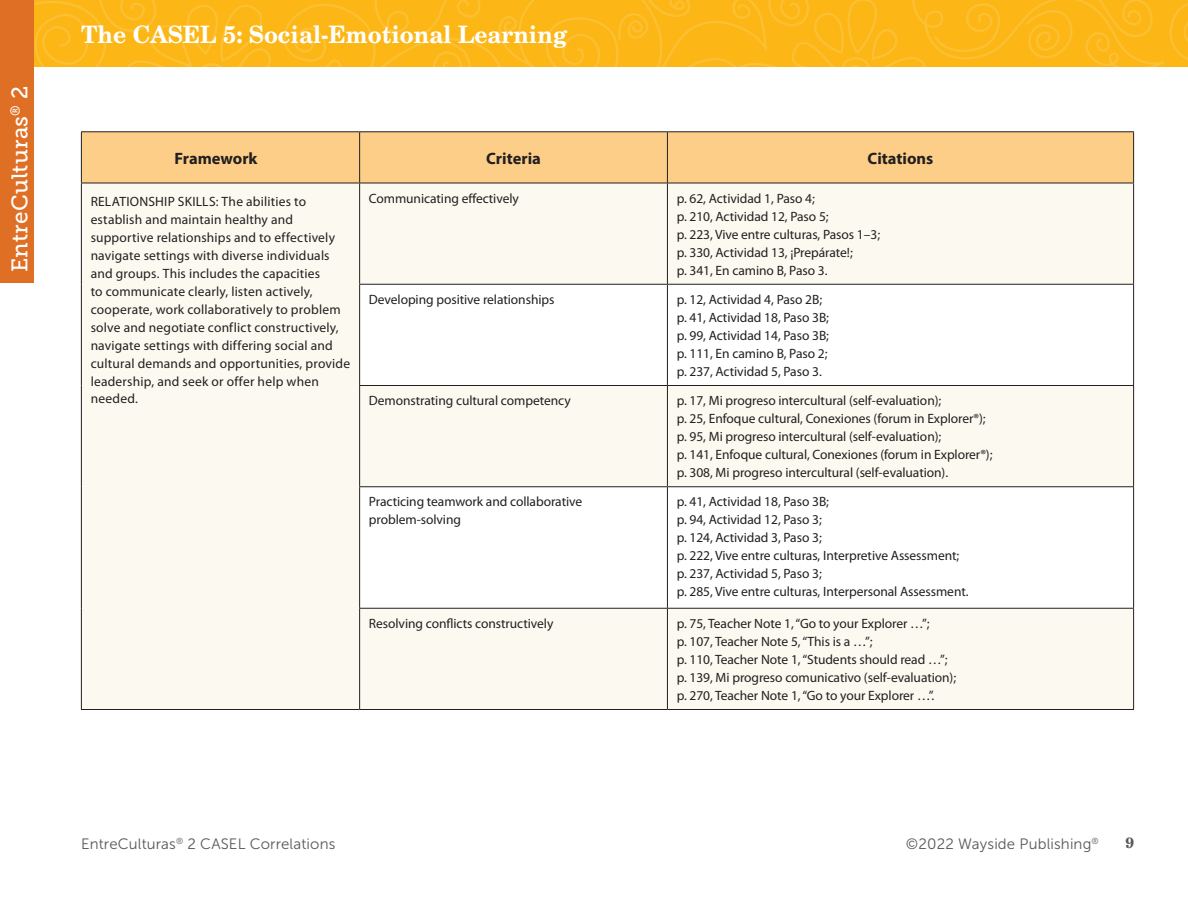
<style>
.page{position:relative;width:1188px;height:918px;background:#fff}
.page>*{position:absolute;margin:0;border:0;box-sizing:border-box;transform-origin:0 0}
.t1{font:700 24px "New Century Schlbk LT Std";color:#fff;scale:.95 1}
.t2{font:22.5px "Museo Slab 500";letter-spacing:.01em;color:#fff}
.t3{font:700 16.5px "Myriad Pro";color:#231f20}
.t4{font:15px "Museo Sans 300";letter-spacing:.01em;color:#57585a}
.t5{font:700 15px "New Century Schlbk LT Std";color:#57585a}
.t6{font:13.5px/18px "Myriad Pro";letter-spacing:-.005em;color:#231f20}
.t7{font:13.5px/18px "Myriad Pro";letter-spacing:.015em;color:#231f20}
.t8{font:8.7px "Museo Sans 300";color:#57585a}
</style>
<div class="page">
<svg style="left:34px;top:0;width:237px;height:67px;background:#fcb719"></svg>
<svg style="left:284px;top:0;width:904px;height:67px;background:#fcb719"></svg>
<div style="left:0;top:0;width:34px;height:283px;background:#df6f25"></div>
<div style="left:82px;top:132px;width:1051px;height:51px;background:#fdce87"></div>
<div style="left:82px;top:184px;width:1051px;height:525px;background:#fcf9f1"></div>
<svg style="left:360px;top:285px;width:773px;height:323px"></svg>
<hr style="left:81px;top:132px;width:1px;height:51px;background:#231f20">
<hr style="left:81px;top:183px;width:1px;height:101px;background:#231f20">
<hr style="left:81px;top:284px;width:1px;height:102px;background:#231f20">
<hr style="left:81px;top:386px;width:1px;height:101px;background:#231f20">
<hr style="left:81px;top:487px;width:1px;height:121px;background:#231f20">
<hr style="left:81px;top:608px;width:1px;height:101px;background:#231f20">
<hr style="left:359px;top:284px;width:308px;height:1px;background:#231f20">
<hr style="left:667px;top:284px;width:467px;height:1px;background:#231f20">
<hr style="left:359px;top:385px;width:308px;height:1px;background:#231f20">
<hr style="left:667px;top:385px;width:467px;height:1px;background:#231f20">
<hr style="left:359px;top:486px;width:308px;height:1px;background:#231f20">
<hr style="left:667px;top:486px;width:467px;height:1px;background:#231f20">
<hr style="left:359px;top:608px;width:308px;height:1px;background:#231f20">
<hr style="left:667px;top:608px;width:467px;height:1px;background:#231f20">
<hr style="left:81px;top:709px;width:279px;height:1px;background:#231f20">
<hr style="left:360px;top:709px;width:307px;height:1px;background:#231f20">
<hr style="left:667px;top:709px;width:467px;height:1px;background:#231f20">
<hr style="left:359px;top:132px;width:1px;height:51px;background:#231f20">
<hr style="left:359px;top:183px;width:1px;height:101px;background:#231f20">
<hr style="left:359px;top:285px;width:1px;height:100px;background:#231f20">
<hr style="left:359px;top:386px;width:1px;height:100px;background:#231f20">
<hr style="left:359px;top:487px;width:1px;height:121px;background:#231f20">
<hr style="left:359px;top:609px;width:1px;height:100px;background:#231f20">
<hr style="left:81px;top:131px;width:279px;height:1px;background:#231f20">
<hr style="left:360px;top:131px;width:307px;height:1px;background:#231f20">
<hr style="left:667px;top:131px;width:467px;height:1px;background:#231f20">
<hr style="left:81px;top:183px;width:279px;height:1px;background:#231f20">
<hr style="left:360px;top:183px;width:307px;height:1px;background:#231f20">
<hr style="left:667px;top:183px;width:467px;height:1px;background:#231f20">
<hr style="left:667px;top:132px;width:1px;height:51px;background:#231f20">
<hr style="left:1133px;top:132px;width:1px;height:51px;background:#231f20">
<hr style="left:667px;top:183px;width:1px;height:101px;background:#231f20">
<hr style="left:1133px;top:183px;width:1px;height:101px;background:#231f20">
<hr style="left:667px;top:285px;width:1px;height:100px;background:#231f20">
<hr style="left:1133px;top:285px;width:1px;height:100px;background:#231f20">
<hr style="left:667px;top:386px;width:1px;height:100px;background:#231f20">
<hr style="left:1133px;top:386px;width:1px;height:100px;background:#231f20">
<hr style="left:667px;top:487px;width:1px;height:121px;background:#231f20">
<hr style="left:1133px;top:487px;width:1px;height:121px;background:#231f20">
<hr style="left:667px;top:609px;width:1px;height:100px;background:#231f20">
<hr style="left:1133px;top:609px;width:1px;height:100px;background:#231f20">
<h2 class="t2" style="left:7px;top:272px;width:188px;rotate:-90deg">EntreCulturas<sup>®</sup> 2</h2>
<h1 class="t1" style="left:81px;top:19px;width:513px">The CASEL 5: Social-Emotional Learning</h1>
<p class="t3" style="left:175px;top:147px;width:84px">Framework</p>
<p class="t3" style="left:486px;top:147px;width:56px">Criteria</p>
<p class="t3" style="left:868px;top:147px;width:67px">Citations</p>
<p class="t7" style="left:91px;top:192px;width:261px">RELATIONSHIP SKILLS: The abilities to establish and maintain healthy and supportive relationships and to effectively navigate settings with diverse individuals and groups. This includes the capacities<br>to communicate clearly, listen actively, cooperate, work collaboratively to problem solve and negotiate conflict constructively, navigate settings with differing social and cultural demands and opportunities, provide leadership, and seek or offer help when needed.</p>
<p class="t6" style="left:369px;top:189px;width:151px">Communicating effectively</p>
<p class="t6" style="left:677px;top:189px;width:205px">p. 62, Actividad 1, Paso 4;<br>p. 210, Actividad 12, Paso 5;<br>p. 223, Vive entre culturas, Pasos 1–3; p. 330, Actividad 13, ¡Prepárate!;<br>p. 341, En camino B, Paso 3.</p>
<p class="t6" style="left:369px;top:291px;width:187px">Developing positive relationships</p>
<p class="t6" style="left:677px;top:291px;width:154px">p. 12, Actividad 4, Paso 2B; p. 41, Actividad 18, Paso 3B; p. 99, Actividad 14, Paso 3B; p. 111, En camino B, Paso 2; p. 237, Actividad 5, Paso 3.</p>
<p class="t6" style="left:369px;top:392px;width:203px">Demonstrating cultural competency</p>
<p class="t6" style="left:677px;top:392px;width:317px">p. 17, Mi progreso intercultural (self-evaluation);<br>p. 25, Enfoque cultural, Conexiones (forum in Explorer®); p. 95, Mi progreso intercultural (self-evaluation);<br>p. 141, Enfoque cultural, Conexiones (forum in Explorer®); p. 308, Mi progreso intercultural (self-evaluation).</p>
<p class="t6" style="left:369px;top:493px;width:215px">Practicing teamwork and collaborative problem-solving</p>
<p class="t6" style="left:677px;top:493px;width:293px">p. 41, Actividad 18, Paso 3B;<br>p. 94, Actividad 12, Paso 3;<br>p. 124, Actividad 3, Paso 3;<br>p. 222, Vive entre culturas, Interpretive Assessment; p. 237, Actividad 5, Paso 3;<br>p. 285, Vive entre culturas, Interpersonal Assessment.</p>
<p class="t6" style="left:369px;top:615px;width:186px">Resolving conflicts constructively</p>
<p class="t6" style="left:677px;top:615px;width:281px">p. 75, Teacher Note 1, “Go to your Explorer …”;<br>p. 107, Teacher Note 5, “This is a …”;<br>p. 110, Teacher Note 1, “Students should read …”; p. 139, Mi progreso comunicativo (self-evaluation); p. 270, Teacher Note 1, “Go to your Explorer …”.</p>
<p class="t8" style="left:1092px;top:836px;width:9px">®</p>
<p class="t4" style="left:81px;top:836px;width:256px">EntreCulturas<sup>®</sup> 2 CASEL Correlations</p>
<p class="t4" style="left:906px;top:835px;width:187px">©2022 Wayside Publishing</p>
<p class="t5" style="left:1125px;top:833px;width:10px">9</p>
</div>
